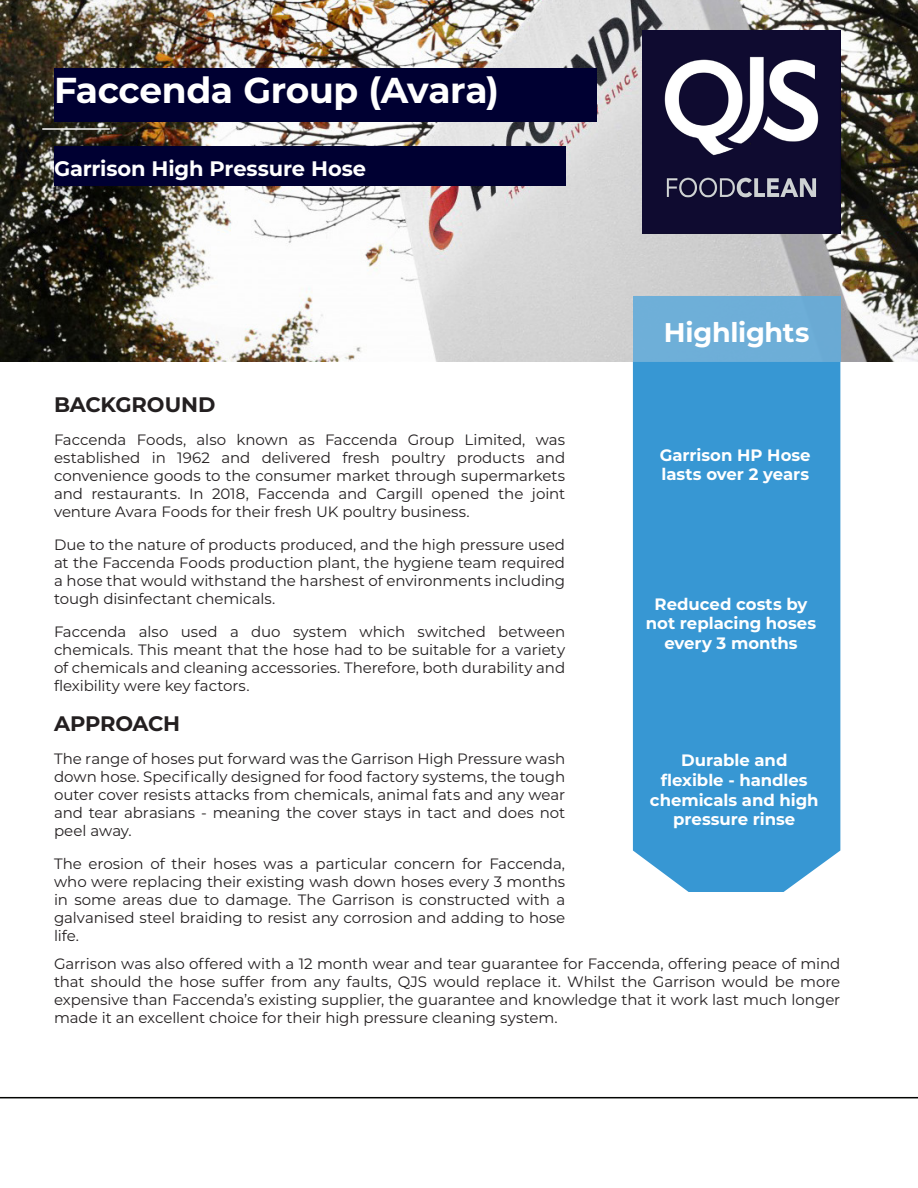
<style>
.page{position:relative;width:918px;height:1188px;background:#fff}
.page>*{position:absolute;margin:0;border:0;box-sizing:border-box;transform-origin:0 0}
.t1{font:700 36px "Montserrat";letter-spacing:-.01em;color:#fff}
.t2{font:700 27px "Montserrat";letter-spacing:-.01em;color:#fff}
.t3{font:700 21px "Montserrat";letter-spacing:-.005em;color:#fff}
.t4{font:700 21px "Montserrat";letter-spacing:-.005em;color:#231f20}
.t5{font:700 16.5px/19.8px "Montserrat";color:#fff;text-align:center}
.t6{font:15px/18px "Montserrat";letter-spacing:-.005em;color:#231f20;text-align:justify}
</style>
<div class="page">
<hr style="left:0;top:1097px;width:918px;height:1px;background:#040503">
<img style="left:0;top:0;width:918px;height:362px">
<div style="left:633px;top:362px;width:207px;height:530px;background:#3797d3"></div>
<div style="left:54px;top:68px;width:542px;height:54px;background:#000032"></div>
<div style="left:633px;top:296px;width:207px;height:66px;background:#6eaed8"></div>
<hr style="left:42px;top:128px;width:68px;height:2px;background:#fff">
<div style="left:54px;top:146px;width:511px;height:39px;background:#000032"></div>
<img style="left:642px;top:31px;width:198px;height:203px">
<h1 class="t1" style="left:54px;top:64px;width:447px">Faccenda Group (Avara)</h1>
<h3 class="t3" style="left:54px;top:153px;width:314px">Garrison High Pressure Hose</h3>
<h3 class="t4" style="left:54px;top:389px;width:163px">BACKGROUND</h3>
<p class="t6" style="left:54px;top:430px;width:513px">Faccenda Foods, also known as Faccenda Group Limited, was established in 1962 and delivered fresh poultry products and convenience goods to the consumer market through supermarkets and restaurants. In 2018, Faccenda and Cargill opened the joint venture Avara Foods for their fresh UK poultry business.</p>
<p class="t6" style="left:54px;top:535px;width:513px">Due to the nature of products produced, and the high pressure used at the Faccenda Foods production plant, the hygiene team required a hose that would withstand the harshest of environments including tough disinfectant chemicals.</p>
<p class="t6" style="left:54px;top:622px;width:513px">Faccenda also used a duo system which switched between chemicals. This meant that the hose had to be suitable for a variety of chemicals and cleaning accessories. Therefore, both durability and flexibility were key factors.</p>
<h3 class="t4" style="left:54px;top:708px;width:128px">APPROACH</h3>
<p class="t6" style="left:54px;top:749px;width:513px">The range of hoses put forward was the Garrison High Pressure wash down hose. Specifically designed for food factory systems, the tough outer cover resists attacks from chemicals, animal fats and any wear and tear abrasians - meaning the cover stays in tact and does not peel away.</p>
<p class="t6" style="left:54px;top:854px;width:513px">The erosion of their hoses was a particular concern for Faccenda, who were replacing their existing wash down hoses every 3 months in some areas due to damage. The Garrison is constructed with a galvanised steel braiding to resist any corrosion and adding to hose life.</p>
<h2 class="t2" style="left:664px;top:313px;width:147px">Highlights</h2>
<p class="t5" style="left:660px;top:444px;width:152px;text-align:left">Garrison HP Hose lasts over 2 years</p>
<p class="t5" style="left:646px;top:593px;width:172px">Reduced costs by not replacing hoses every 3 months</p>
<p class="t5" style="left:650px;top:749px;width:170px">Durable and flexible - handles chemicals and high pressure rinse</p>
<p class="t6" style="left:54px;top:954px;width:788px">Garrison was also offered with a 12 month wear and tear guarantee for Faccenda, offering peace of mind that should the hose suffer from any faults, QJS would replace it. Whilst the Garrison would be more expensive than Faccenda’s existing supplier, the guarantee and knowledge that it work last much longer made it an excellent choice for their high pressure cleaning system.</p>
</div>
